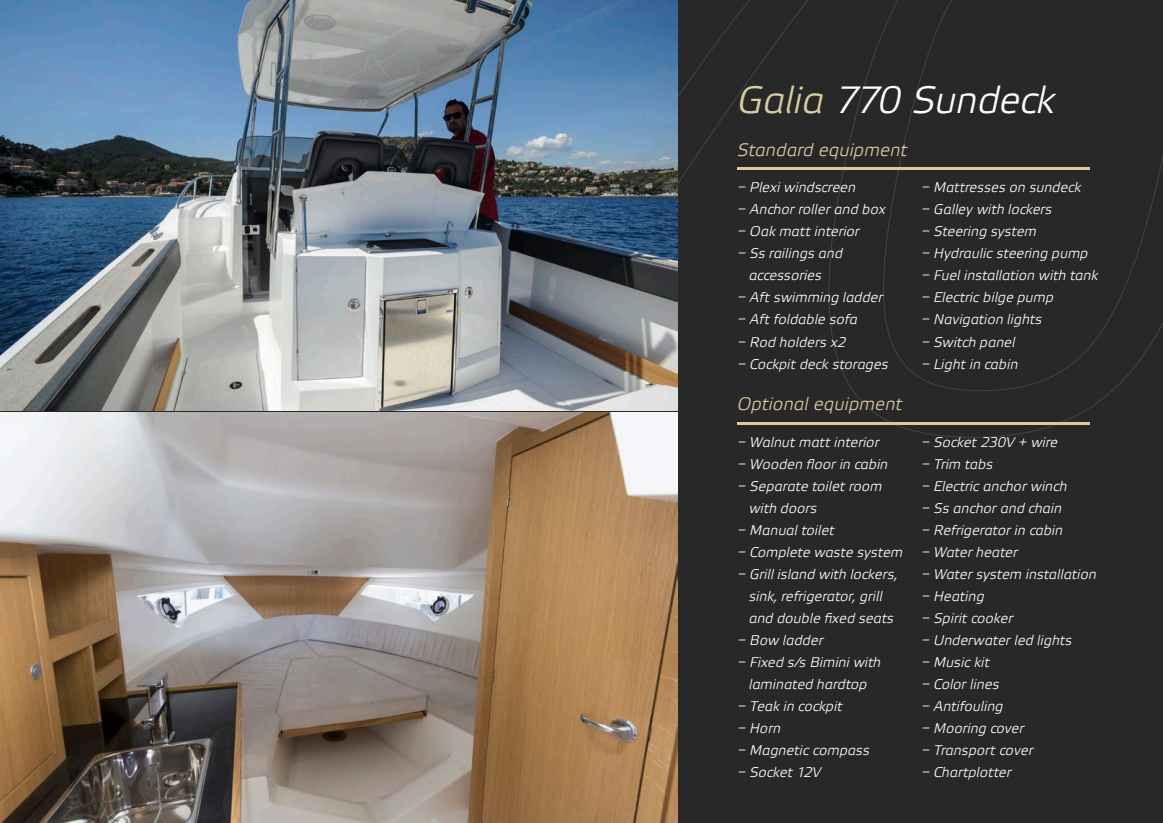
<style>
.page{position:relative;width:1163px;height:823px;background:#fff}
.page>*{position:absolute;margin:0;border:0;box-sizing:border-box;transform-origin:0 0}
.t1{font:italic 38px "Elektra Light Pro";color:#fff}
.t2{font:italic 18px "Elektra Light Pro";letter-spacing:.015em;color:#dacca1}
.t3{font:italic 14px/22px "Elektra Light Pro";letter-spacing:.01em;color:#fff;text-align:center}
.t4{font:italic 14px "Elektra Light Pro";letter-spacing:-.01em;color:#fff}
.s1{color:#dacca1}
</style>
<div class="page">
<div style="left:0;top:0;width:1162px;height:822px;background:#282829"></div>
<svg style="left:464px;top:0;width:334px;height:427px"></svg>
<svg style="left:798px;top:0;width:364px;height:438px"></svg>
<img style="left:0;top:0;width:677px;height:410px">
<img style="left:0;top:412px;width:677px;height:410px">
<hr style="left:737px;top:167px;width:353px;height:2px;background:#dacca1">
<hr style="left:737px;top:422px;width:353px;height:2px;background:#dacca1">
<p class="t1" style="left:737px;top:79px;width:319px"><span class="s1">Galia</span> 770 Sundeck</p>
<p class="t2" style="left:737px;top:140px;width:172px">Standard equipment</p>
<p class="t3" style="left:737px;top:177px;width:120px">− Plexi windscreen</p>
<p class="t3" style="left:737px;top:199px;width:150px">− Anchor roller and box</p>
<p class="t3" style="left:737px;top:221px;width:124px">− Oak matt interior</p>
<p class="t3" style="left:737px;top:243px;width:107px">− Ss railings and</p>
<p class="t3" style="left:749px;top:265px;width:74px">accessories</p>
<p class="t3" style="left:737px;top:287px;width:147px">− Aft swimming ladder</p>
<p class="t3" style="left:737px;top:309px;width:121px">− Aft foldable sofa</p>
<p class="t3" style="left:737px;top:331px;width:110px">− Rod holders x2</p>
<p class="t3" style="left:737px;top:353px;width:152px">− Cockpit deck storages</p>
<p class="t2" style="left:737px;top:394px;width:167px">Optional equipment</p>
<p class="t3" style="left:737px;top:431px;width:143px">− Walnut matt interior</p>
<p class="t3" style="left:737px;top:453px;width:152px">− Wooden floor in cabin</p>
<p class="t3" style="left:749px;top:475px;width:135px;text-align:left;text-indent:-12px">− Separate toilet room with doors</p>
<p class="t3" style="left:737px;top:519px;width:99px">− Manual toilet</p>
<p class="t3" style="left:737px;top:541px;width:167px">− Complete waste system</p>
<p class="t3" style="left:737px;top:563px;width:162px">− Grill island with lockers, sink, refrigerator, grill and double fixed seats</p>
<p class="t3" style="left:737px;top:629px;width:87px">− Bow ladder</p>
<p class="t3" style="left:737px;top:651px;width:145px">− Fixed s/s Bimini with laminated hardtop</p>
<p class="t3" style="left:737px;top:695px;width:107px">− Teak in cockpit</p>
<p class="t3" style="left:737px;top:717px;width:45px">− Horn</p>
<p class="t3" style="left:737px;top:739px;width:134px">− Magnetic compass</p>
<p class="t4" style="left:737px;top:764px;width:85px">− Socket 12V</p>
<p class="t3" style="left:921px;top:177px;width:161px">− Mattresses on sundeck</p>
<p class="t3" style="left:921px;top:199px;width:132px">− Galley with lockers</p>
<p class="t4" style="left:921px;top:224px;width:117px">− Steering system</p>
<p class="t3" style="left:921px;top:243px;width:168px">− Hydraulic steering pump</p>
<p class="t3" style="left:921px;top:265px;width:178px">− Fuel installation with tank</p>
<p class="t3" style="left:921px;top:287px;width:134px">− Electric bilge pump</p>
<p class="t3" style="left:921px;top:309px;width:122px">− Navigation lights</p>
<p class="t3" style="left:921px;top:331px;width:95px">− Switch panel</p>
<p class="t3" style="left:921px;top:353px;width:98px">− Light in cabin</p>
<p class="t3" style="left:921px;top:431px;width:138px">− Socket 230V + wire</p>
<p class="t3" style="left:921px;top:453px;width:73px">− Trim tabs</p>
<p class="t3" style="left:921px;top:475px;width:147px">− Electric anchor winch</p>
<p class="t3" style="left:921px;top:497px;width:142px">− Ss anchor and chain</p>
<p class="t3" style="left:921px;top:519px;width:143px">− Refrigerator in cabin</p>
<p class="t3" style="left:921px;top:541px;width:98px">− Water heater</p>
<p class="t3" style="left:921px;top:563px;width:176px">− Water system installation</p>
<p class="t3" style="left:921px;top:585px;width:64px">− Heating</p>
<p class="t3" style="left:921px;top:607px;width:93px">− Spirit cooker</p>
<p class="t3" style="left:921px;top:629px;width:152px">− Underwater led lights</p>
<p class="t3" style="left:921px;top:651px;width:70px">− Music kit</p>
<p class="t3" style="left:921px;top:673px;width:79px">− Color lines</p>
<p class="t3" style="left:921px;top:695px;width:83px">− Antifouling</p>
<p class="t3" style="left:921px;top:717px;width:104px">− Mooring cover</p>
<p class="t3" style="left:921px;top:739px;width:113px">− Transport cover</p>
<p class="t3" style="left:921px;top:761px;width:92px">− Chartplotter</p>
</div>
